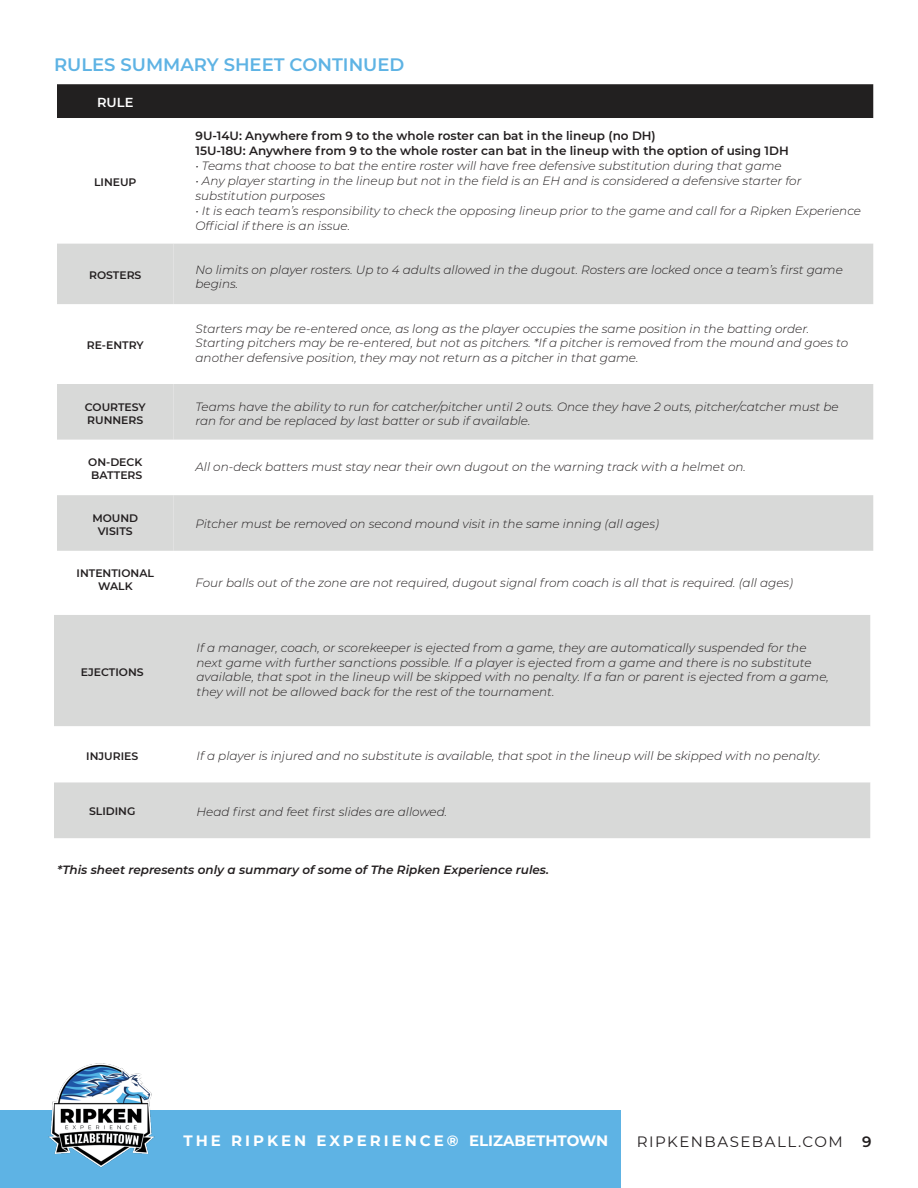
<style>
.page{position:relative;width:918px;height:1188px;background:#fff}
.page>*{position:absolute;margin:0;border:0;box-sizing:border-box;transform-origin:0 0}
.t1{font:600 18px "Montserrat";color:#5eb3e4}
.t2{font:700 15px "Montserrat";letter-spacing:.19em;color:#fff}
.t3{font:15px "Montserrat";letter-spacing:.1em;color:#231f20}
.t4{font:600 15px "Montserrat";color:#231f20}
.t5{font:600 13.05px "Montserrat";color:#fff}
.t6{font:italic 300 12px/14.4px "Montserrat";color:#231f20}
.t7{font:600 12px "Montserrat";color:#231f20}
.t8{font:italic 600 12px "Montserrat";color:#231f20}
.t9{font:600 10.8px/13px "Montserrat";color:#231f20;text-align:center}
</style>
<div class="page">
<div style="left:0;top:1111px;width:621px;height:77px;background:#5eb3e4"></div>
<img style="left:39px;top:1063px;width:125px;height:105px">
<div style="left:57px;top:84px;width:816px;height:34px;background:#222020"></div>
<svg style="left:57px;top:244px;width:117px;height:307px"></svg>
<svg style="left:174px;top:244px;width:699px;height:307px;fill:#d8d9d8"></svg>
<div style="left:54px;top:615px;width:816px;height:223px;background:#d8d9d8"></div>
<svg style="left:54px;top:726px;width:816px;height:56px"></svg>
<p class="t1" style="left:54px;top:52px;width:352px">RULES SUMMARY SHEET CONTINUED</p>
<p class="t5" style="left:97px;top:94px;width:38px">RULE</p>
<p class="t9" style="left:94px;top:175px;width:44px">LINEUP</p>
<p class="t9" style="left:89px;top:268px;width:54px">ROSTERS</p>
<p class="t9" style="left:87px;top:338px;width:58px">RE-ENTRY</p>
<p class="t9" style="left:85px;top:400px;width:62px">COURTESY</p>
<p class="t9" style="left:87px;top:413px;width:58px">RUNNERS</p>
<p class="t9" style="left:88px;top:455px;width:56px">ON-DECK</p>
<p class="t9" style="left:91px;top:468px;width:53px">BATTERS</p>
<p class="t9" style="left:92px;top:511px;width:47px">MOUND<br>VISITS</p>
<p class="t9" style="left:77px;top:566px;width:79px">INTENTIONAL</p>
<p class="t9" style="left:98px;top:580px;width:36px">WALK</p>
<p class="t9" style="left:81px;top:665px;width:64px">EJECTIONS</p>
<p class="t9" style="left:86px;top:749px;width:54px">INJURIES</p>
<p class="t9" style="left:89px;top:805px;width:48px">SLIDING</p>
<p class="t7" style="left:195px;top:128px;width:462px">9U-14U: Anywhere from 9 to the whole roster can bat in the lineup (no DH)</p>
<p class="t7" style="left:195px;top:143px;width:595px">15U-18U: Anywhere from 9 to the whole roster can bat in the lineup with the option of using 1DH</p>
<p class="t6" style="left:195px;top:158px;width:588px">• Teams that choose to bat the entire roster will have free defensive substitution during that game</p>
<p class="t6" style="left:195px;top:173px;width:607px;line-height:15px">• Any player starting in the lineup but not in the field is an EH and is considered a defensive starter for substitution purposes</p>
<p class="t6" style="left:195px;top:203px;width:667px;line-height:15px">• It is each team’s responsibility to check the opposing lineup prior to the game and call for a Ripken Experience<br>Official if there is an issue.</p>
<p class="t6" style="left:195px;top:262px;width:649px">No limits on player rosters. Up to 4 adults allowed in the dugout. Rosters are locked once a team’s first game begins.</p>
<p class="t6" style="left:195px;top:321px;width:654px">Starters may be re-entered once, as long as the player occupies the same position in the batting order.<br>Starting pitchers may be re-entered, but not as pitchers. *If a pitcher is removed from the mound and goes to another defensive position, they may not return as a pitcher in that game.</p>
<p class="t6" style="left:195px;top:399px;width:645px">Teams have the ability to run for catcher/pitcher until 2 outs. Once they have 2 outs, pitcher/catcher must be ran for and be replaced by last batter or sub if available.</p>
<p class="t6" style="left:195px;top:460px;width:552px">All on-deck batters must stay near their own dugout on the warning track with a helmet on.</p>
<p class="t6" style="left:195px;top:516px;width:465px">Pitcher must be removed on second mound visit in the same inning (all ages)</p>
<p class="t6" style="left:195px;top:575px;width:599px">Four balls out of the zone are not required, dugout signal from coach is all that is required. (all ages)</p>
<p class="t6" style="left:197px;top:641px;width:634px">If a manager, coach, or scorekeeper is ejected from a game, they are automatically suspended for the next game with further sanctions possible. If a player is ejected from a game and there is no substitute available, that spot in the lineup will be skipped with no penalty. If a fan or parent is ejected from a game, they will not be allowed back for the rest of the tournament.</p>
<p class="t6" style="left:197px;top:748px;width:626px">If a player is injured and no substitute is available, that spot in the lineup will be skipped with no penalty.</p>
<p class="t6" style="left:197px;top:804px;width:252px">Head first and feet first slides are allowed.</p>
<p class="t8" style="left:57px;top:861px;width:494px">*This sheet represents only a summary of some of The Ripken Experience rules.</p>
<p class="t2" style="left:184px;top:1130px;width:426px">THE RIPKEN EXPERIENCE® ELIZABETHTOWN</p>
<p class="t3" style="left:637px;top:1132px;width:208px">RIPKENBASEBALL.COM</p>
<p class="t4" style="left:862px;top:1131px;width:11px">9</p>
</div>
